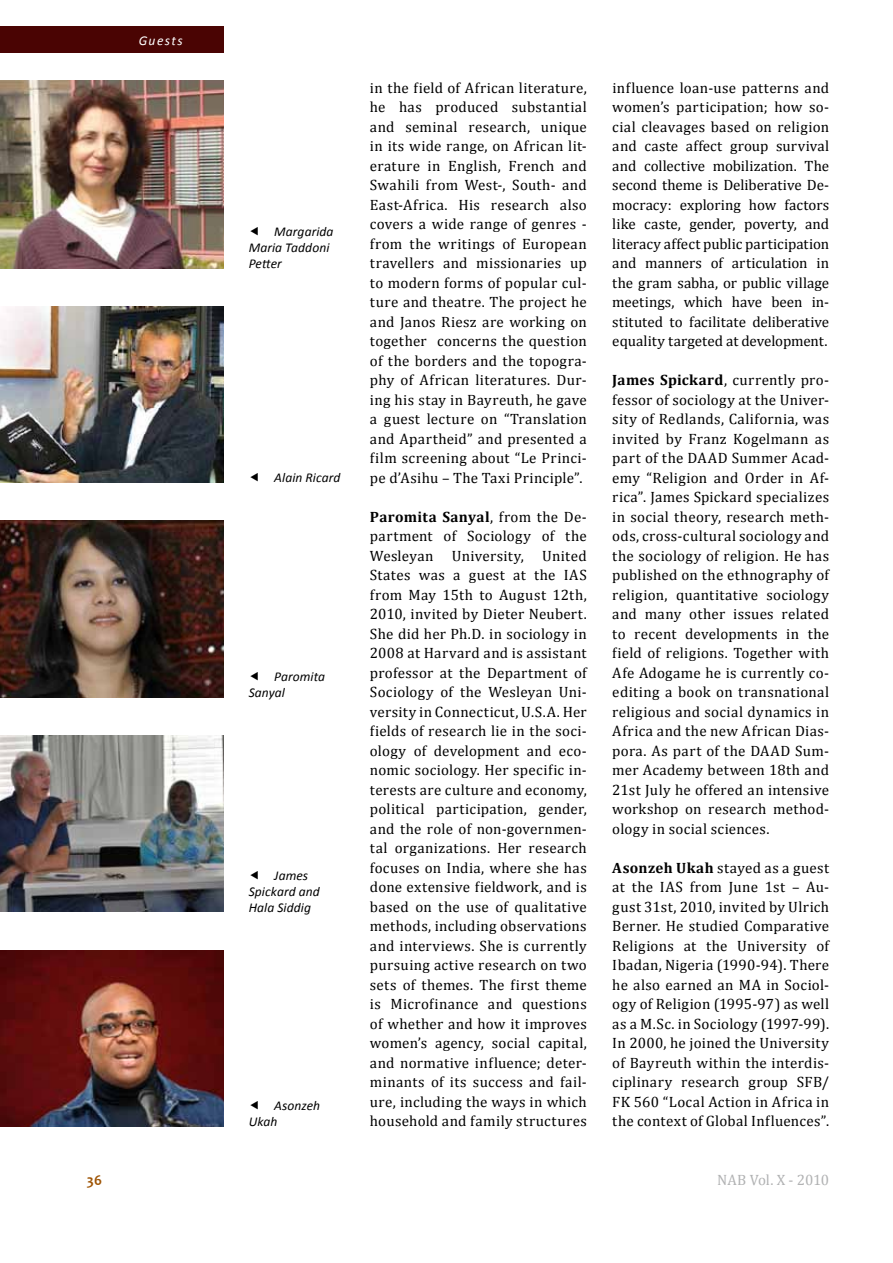
<style>
.page{position:relative;width:893px;height:1263px;background:#fff}
.page>*{position:absolute;margin:0;border:0;box-sizing:border-box;transform-origin:0 0}
.t1{font:15px/19.5px "Cambria";letter-spacing:.02em;color:#000;text-align:justify}
.t2{font:15px "Cambria";letter-spacing:-.01em;color:#b1b2b3}
.t3{font:700 15px "Candara";color:#9f5506}
.t4{font:italic 13.5px/16.2px "Calibri";letter-spacing:.005em;color:#000}
.t5{font:italic 13.5px "Calibri";letter-spacing:.105em;color:#fff}
.s1{font-weight:700}
</style>
<div class="page">
<div style="left:0;top:26px;width:223px;height:27px;background:#4a0403"></div>
<img style="left:0;top:736px;width:223px;height:176px">
<img style="left:0;top:951px;width:223px;height:175px">
<img style="left:0;top:306px;width:223px;height:177px">
<img style="left:0;top:520px;width:223px;height:177px">
<img style="left:0;top:81px;width:223px;height:187px">
<p class="t5" style="left:139px;top:31px;width:46px">Guests</p>
<p class="t4" style="left:249px;top:223px;width:86px;text-indent:26px">Margarida<br>Maria Taddoni<br>Petter</p>
<p class="t4" style="left:274px;top:469px;width:68px">Alain Ricard</p>
<p class="t4" style="left:249px;top:668px;width:78px;text-indent:26px">Paromita<br>Sanyal</p>
<p class="t4" style="left:249px;top:866px;width:72px;text-indent:26px">James<br>Spickard and<br>Hala Siddig</p>
<p class="t4" style="left:249px;top:1097px;width:73px;text-indent:26px">Asonzeh<br>Ukah</p>
<p class="t1" style="left:370px;top:78px;width:218px">in the field of African literature, he has produced substantial and seminal research, unique in its wide range, on African lit&shy;erature in English, French and Swahili from West-, South- and East-Africa. His research also covers a wide range of genres - from the writings of European travellers and missionaries up to modern forms of popular cul&shy;ture and theatre. The project he and Janos Riesz are working on together concerns the question of the borders and the topogra&shy;phy of African literatures. Dur&shy;ing his stay in Bayreuth, he gave a guest lecture on “Translation and Apartheid” and presented a film screening about “Le Princi&shy;pe d’Asihu – The Taxi Principle”.</p>
<p class="t1" style="left:370px;top:507px;width:218px"><span class="s1">Paromita Sanyal</span>, from the De&shy;partment of Sociology of the Wesleyan University, United States was a guest at the IAS from May 15th to August 12th, 2010, invited by Dieter Neubert.<br>She did her Ph.D. in sociology in 2008 at Harvard and is assistant professor at the Department of Sociology of the Wesleyan Uni&shy;versity in Connecticut, U.S.A. Her fields of research lie in the soci&shy;ology of development and eco&shy;nomic sociology. Her specific in&shy;terests are culture and economy, political participation, gender, and the role of non-governmen&shy;tal organizations. Her research focuses on India, where she has done extensive fieldwork, and is based on the use of qualitative methods, including observations and interviews. She is currently pursuing active research on two sets of themes. The first theme is Microfinance and questions of whether and how it improves women’s agency, social capital, and normative influence; deter&shy;minants of its success and fail&shy;ure, including the ways in which household and family structures</p>
<p class="t1" style="left:612px;top:78px;width:218px">influence loan-use patterns and women’s participation; how so&shy;cial cleavages based on religion and caste affect group survival and collective mobilization. The second theme is Deliberative De&shy;mocracy: exploring how factors like caste, gender, poverty, and literacy affect public participation and manners of articulation in the gram sabha, or public village meetings, which have been in&shy;stituted to facilitate deliberative equality targeted at development.</p>
<p class="t1" style="left:612px;top:370px;width:218px"><span class="s1">James Spickard</span>, currently pro&shy;fessor of sociology at the Univer&shy;sity of Redlands, California, was invited by Franz Kogelmann as part of the DAAD Summer Acad&shy;emy “Religion and Order in Af&shy;rica”. James Spickard specializes in social theory, research meth&shy;ods, cross-cultural sociology and the sociology of religion. He has published on the ethnography of religion, quantitative sociology and many other issues related to recent developments in the field of religions. Together with Afe Adogame he is currently co&shy;editing a book on transnational religious and social dynamics in Africa and the new African Dias&shy;pora. As part of the DAAD Sum&shy;mer Academy between 18th and 21st July he offered an intensive workshop on research method&shy;ology in social sciences.</p>
<p class="t1" style="left:612px;top:858px;width:218px"><span class="s1">Asonzeh Ukah</span> stayed as a guest at the IAS from June 1st – Au&shy;gust 31st, 2010, invited by Ulrich Berner. He studied Comparative Religions at the University of Ibadan, Nigeria (1990-94). There he also earned an MA in Sociol&shy;ogy of Religion (1995-97) as well as a M.Sc. in Sociology (1997-99).<br>In 2000, he joined the University of Bayreuth within the interdis&shy;ciplinary research group SFB/ FK 560 “Local Action in Africa in the context of Global Influences”.</p>
<p class="t3" style="left:87px;top:1171px;width:17px">36</p>
<p class="t2" style="left:717px;top:1171px;width:114px">NAB Vol. X - 2010</p>
</div>
